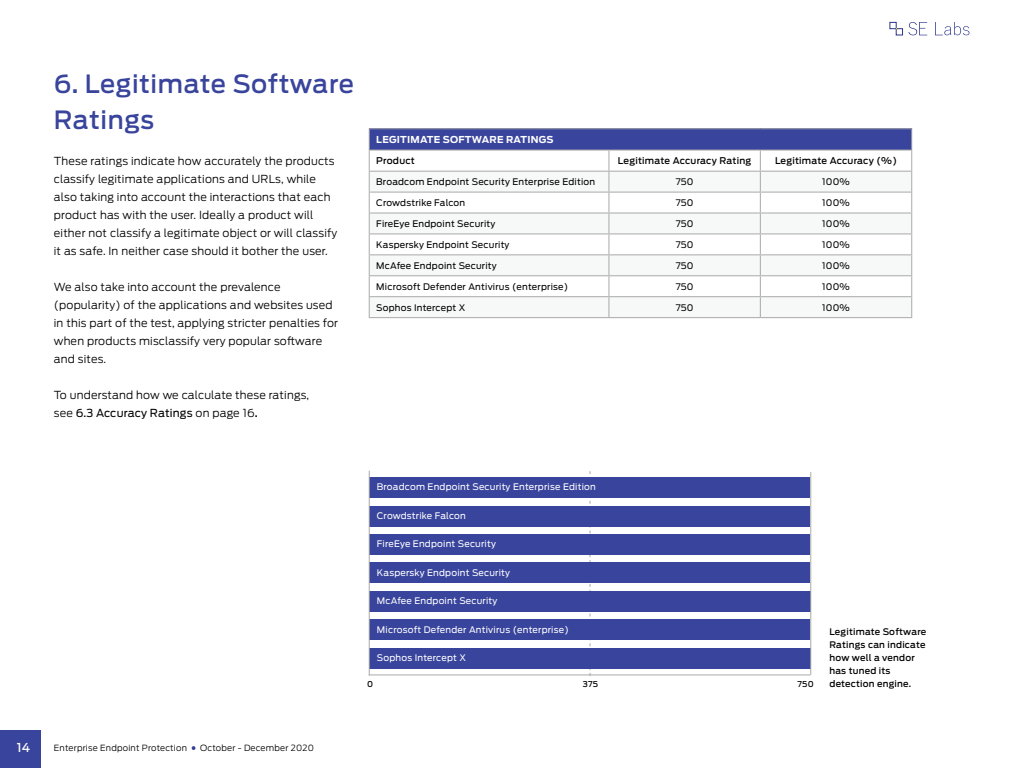
<style>
.page{position:relative;width:1024px;height:768px;background:#fff}
.page>*{position:absolute;margin:0;border:0;box-sizing:border-box;transform-origin:0 0}
.t1{font:500 25px/36px "Antenna";letter-spacing:.025em;color:#39449c}
.t2{font:500 12.2px "Antenna";color:#fff}
.t3{font:300 11px/18px "Antenna";letter-spacing:.015em;color:#000}
.t4{font:700 9.5px "Antenna";letter-spacing:.025em;color:#fff}
.t5{font:500 9.2px "Antenna";letter-spacing:.02em;color:#000}
.t6{font:9px "Antenna";letter-spacing:.025em;color:#000}
.t7{font:9px "Antenna";letter-spacing:.025em;color:#fff}
.t8{font:500 9px/13px "Antenna";letter-spacing:.025em;color:#000}
.t9{font:300 8.5px "Antenna";letter-spacing:.025em;color:#000}
.t10{font:500 8px "Antenna";letter-spacing:.02em;color:#000}
.s1{font-weight:400}
.s2{font-weight:500}
</style>
<div class="page">
<div style="left:0;top:730px;width:41px;height:38px;background:#39449c"></div>
<svg style="left:192px;top:746px;width:3px;height:4px"></svg>
<svg style="left:908px;top:22px;width:19px;height:13px"></svg>
<svg style="left:935px;top:22px;width:34px;height:13px"></svg>
<div style="left:890px;top:22px;width:7px;height:7px;border:1px solid #2c368a"></div>
<div style="left:896px;top:28px;width:7px;height:7px;border:1px solid #2c368a"></div>
<div style="left:369px;top:129px;width:543px;height:21px;background:#39449c"></div>
<svg style="left:370px;top:172px;width:541px;height:145px"></svg>
<svg style="left:370px;top:193px;width:541px;height:103px"></svg>
<hr style="left:369px;top:128px;width:240px;height:1px;background:#a9a9a9">
<hr style="left:609px;top:128px;width:151px;height:1px;background:#a9a9a9">
<hr style="left:760px;top:128px;width:152px;height:1px;background:#a9a9a9">
<hr style="left:369px;top:150px;width:240px;height:1px;background:#a9a9a9">
<hr style="left:609px;top:150px;width:151px;height:1px;background:#a9a9a9">
<hr style="left:760px;top:150px;width:152px;height:1px;background:#a9a9a9">
<hr style="left:369px;top:171px;width:240px;height:1px;background:#a9a9a9">
<hr style="left:609px;top:171px;width:151px;height:1px;background:#a9a9a9">
<hr style="left:760px;top:171px;width:152px;height:1px;background:#a9a9a9">
<hr style="left:369px;top:192px;width:240px;height:1px;background:#a9a9a9">
<hr style="left:609px;top:192px;width:151px;height:1px;background:#a9a9a9">
<hr style="left:760px;top:192px;width:152px;height:1px;background:#a9a9a9">
<hr style="left:369px;top:213px;width:240px;height:1px;background:#a9a9a9">
<hr style="left:609px;top:213px;width:151px;height:1px;background:#a9a9a9">
<hr style="left:760px;top:213px;width:152px;height:1px;background:#a9a9a9">
<hr style="left:369px;top:233px;width:240px;height:1px;background:#a9a9a9">
<hr style="left:609px;top:233px;width:151px;height:1px;background:#a9a9a9">
<hr style="left:760px;top:233px;width:152px;height:1px;background:#a9a9a9">
<hr style="left:369px;top:254px;width:240px;height:1px;background:#a9a9a9">
<hr style="left:609px;top:254px;width:151px;height:1px;background:#a9a9a9">
<hr style="left:760px;top:254px;width:152px;height:1px;background:#a9a9a9">
<hr style="left:369px;top:275px;width:240px;height:1px;background:#a9a9a9">
<hr style="left:609px;top:275px;width:151px;height:1px;background:#a9a9a9">
<hr style="left:760px;top:275px;width:152px;height:1px;background:#a9a9a9">
<hr style="left:369px;top:296px;width:240px;height:1px;background:#a9a9a9">
<svg style="left:369px;top:129px;width:1px;height:188px"></svg>
<hr style="left:609px;top:296px;width:151px;height:1px;background:#a9a9a9">
<svg style="left:608px;top:151px;width:1px;height:166px"></svg>
<hr style="left:760px;top:296px;width:152px;height:1px;background:#a9a9a9">
<svg style="left:760px;top:151px;width:1px;height:166px"></svg>
<svg style="left:911px;top:129px;width:1px;height:188px"></svg>
<hr style="left:369px;top:317px;width:240px;height:1px;background:#a9a9a9">
<hr style="left:609px;top:317px;width:151px;height:1px;background:#a9a9a9">
<hr style="left:760px;top:317px;width:152px;height:1px;background:#a9a9a9">
<svg style="left:590px;top:471px;width:1px;height:205px"></svg>
<hr style="left:369px;top:674px;width:441px;height:1px;background:#a9a9a9">
<div style="left:369px;top:477px;width:441px;height:21px;background:#39449c"></div>
<div style="left:369px;top:506px;width:441px;height:20px;background:#39449c"></div>
<div style="left:369px;top:534px;width:441px;height:21px;background:#39449c"></div>
<div style="left:369px;top:563px;width:441px;height:20px;background:#39449c"></div>
<div style="left:369px;top:591px;width:442px;height:21px;background:#39449c"></div>
<div style="left:369px;top:620px;width:441px;height:20px;background:#39449c"></div>
<div style="left:369px;top:648px;width:442px;height:21px;background:#39449c"></div>
<hr style="left:810px;top:472px;width:1px;height:203px;background:#a9a9a9">
<hr style="left:369px;top:471px;width:1px;height:204px;background:#a9a9a9">
<h1 class="t1" style="left:54px;top:66px;width:302px">6. Legitimate Software<br>Ratings</h1>
<p class="t3" style="left:54px;top:152px;width:285px">These ratings indicate how accurately the products classify legitimate applications and URLs, while also taking into account the interactions that each product has with the user. Ideally a product will either not classify a legitimate object or will classify it as safe. In neither case should it bother the user.</p>
<p class="t3" style="left:54px;top:278px;width:286px">We also take into account the prevalence (popularity) of the applications and websites used in this part of the test, applying stricter penalties for when products misclassify very popular software and sites.</p>
<p class="t3" style="left:54px;top:386px;width:257px">To understand how we calculate these ratings, see <span class="s1">6.3 Accuracy Ratings</span> on page 16<span class="s2">.</span></p>
<p class="t4" style="left:376px;top:134px;width:178px">LEGITI MATE SOFTWARE RATI NGS</p>
<p class="t5" style="left:376px;top:155px;width:40px">Product</p>
<p class="t5" style="left:618px;top:155px;width:135px">Legitimate Accuracy Rating</p>
<p class="t5" style="left:775px;top:155px;width:124px">Legitimate Accuracy (%)</p>
<p class="t6" style="left:376px;top:176px;width:220px">Broadcom Endpoint Security Enterprise Edition</p>
<p class="t6" style="left:676px;top:176px;width:19px">750</p>
<p class="t6" style="left:822px;top:176px;width:29px">100%</p>
<p class="t6" style="left:376px;top:197px;width:90px">Crowdstrike Falcon</p>
<p class="t6" style="left:676px;top:197px;width:19px">750</p>
<p class="t6" style="left:822px;top:197px;width:29px">100%</p>
<p class="t6" style="left:376px;top:218px;width:120px">FireEye Endpoint Security</p>
<p class="t6" style="left:676px;top:218px;width:19px">750</p>
<p class="t6" style="left:822px;top:218px;width:29px">100%</p>
<p class="t6" style="left:376px;top:239px;width:135px">Kaspersky Endpoint Security</p>
<p class="t6" style="left:676px;top:239px;width:19px">750</p>
<p class="t6" style="left:822px;top:239px;width:29px">100%</p>
<p class="t6" style="left:376px;top:260px;width:122px">McAfee Endpoint Security</p>
<p class="t6" style="left:676px;top:260px;width:19px">750</p>
<p class="t6" style="left:822px;top:260px;width:29px">100%</p>
<p class="t6" style="left:376px;top:281px;width:193px">Microsoft Defender Antivirus (enterprise)</p>
<p class="t6" style="left:676px;top:281px;width:19px">750</p>
<p class="t6" style="left:822px;top:281px;width:29px">100%</p>
<p class="t6" style="left:376px;top:302px;width:91px">Sophos Intercept X</p>
<p class="t6" style="left:676px;top:302px;width:19px">750</p>
<p class="t6" style="left:822px;top:302px;width:29px">100%</p>
<p class="t2" style="left:17px;top:740px;width:15px">14</p>
<p class="t9" style="left:54px;top:743px;width:135px">Enterprise Endpoint Protection</p>
<p class="t9" style="left:200px;top:743px;width:115px">October - December 2020</p>
<p class="t7" style="left:377px;top:482px;width:220px">Broadcom Endpoint Security Enterprise Edition</p>
<p class="t7" style="left:377px;top:510px;width:90px">Crowdstrike Falcon</p>
<p class="t7" style="left:377px;top:539px;width:120px">FireEye Endpoint Security</p>
<p class="t7" style="left:377px;top:567px;width:135px">Kaspersky Endpoint Security</p>
<p class="t7" style="left:377px;top:596px;width:122px">McAfee Endpoint Security</p>
<p class="t7" style="left:377px;top:624px;width:193px">Microsoft Defender Antivirus (enterprise)</p>
<p class="t7" style="left:377px;top:653px;width:91px">Sophos Intercept X</p>
<p class="t8" style="left:829px;top:625px;width:98px">Legitimate Software<br>Ratings can indicate how well a vendor has tuned its</p>
<p class="t10" style="left:367px;top:679px;width:8px">0</p>
<p class="t10" style="left:583px;top:679px;width:17px">375</p>
<p class="t10" style="left:798px;top:679px;width:18px">750</p>
<p class="t8" style="left:829px;top:677px;width:83px">detection engine.</p>
</div>
